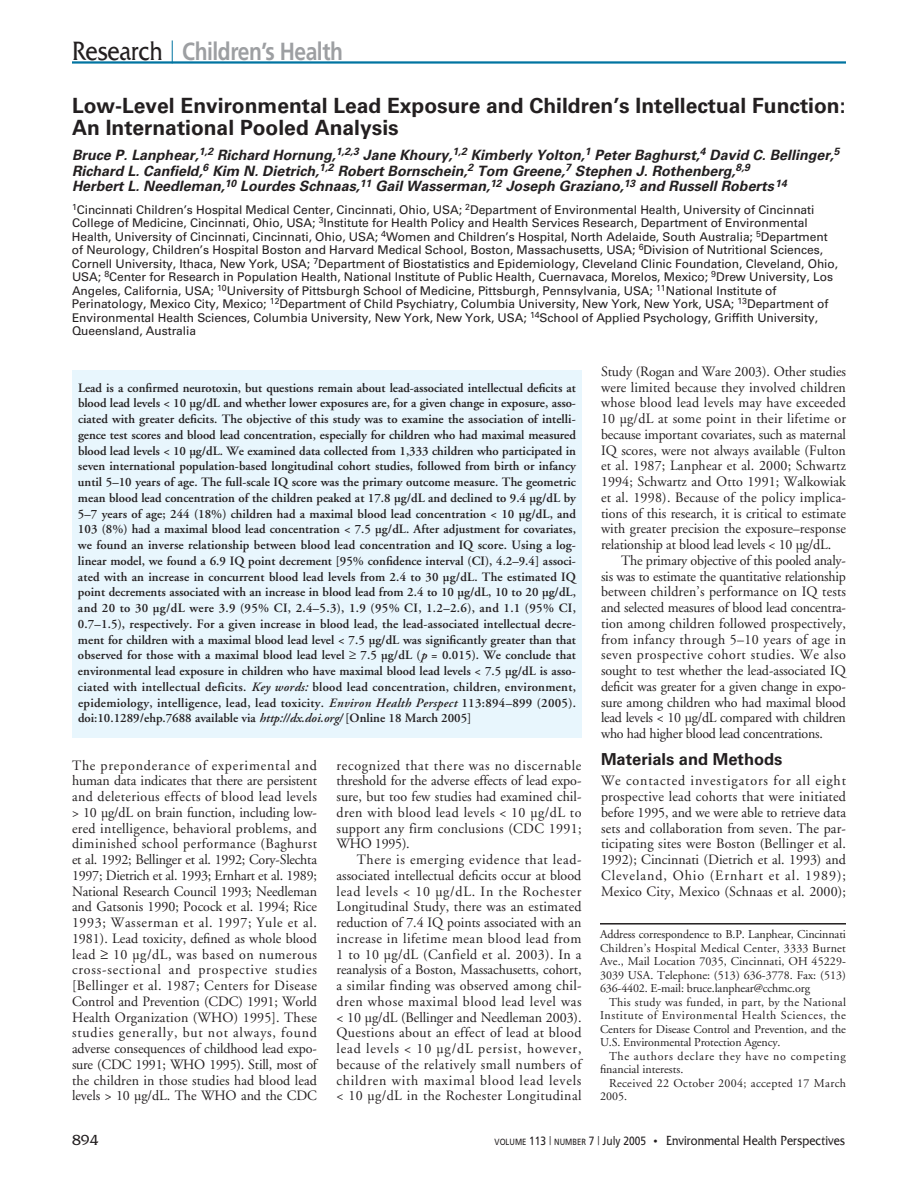
<style>
.page{position:relative;width:918px;height:1188px;background:#fff}
.page>*{position:absolute;margin:0;border:0;box-sizing:border-box;transform-origin:0 0}
.t1{font:700 24.75px "Frutiger";letter-spacing:-.02em;color:#9d9fa2;scale:.85 1}
.t2{font:700 21px/22.5px "Univers";color:#231f20}
.t3{font:700 16.5px "Univers";color:#231f20}
.t4{font:15px "Friz Quadrata IT Cby BT";color:#231f20}
.t5{font:14.25px/15.8px "Adobe Garamond";letter-spacing:.01em;color:#231f20;text-align:justify}
.t6{font:italic 700 14.25px/15.8px "Univers";color:#231f20}
.t7{font:13.5px "Friz Quadrata IT Cby BT";color:#231f20;scale:.85 1}
.t8{font:600 12.75px/15.8px "Adobe Garamond";color:#231f20;text-align:justify}
.t9{font:12px/13.5px "Univers";letter-spacing:-.005em;color:#231f20}
.t10{font:12px/13.5px "Adobe Garamond";color:#231f20;text-align:justify}
.t11{font:12px/13.5px "Adobe Garamond";letter-spacing:.06em;color:#231f20}
.t12{font:12px/13.5px "Adobe Garamond";letter-spacing:.03em;color:#231f20}
.s1{font-family:"Friz Quadrata IT Cby BT";font-weight:400;font-size:27px;color:#231f20}
.s2{font-weight:300;font-size:30px;color:#0074a1}
.s3{font-style:italic}
.s4{font-family:"Frutiger";font-size:9px}
.s5{font-family:"Frutiger";font-size:12px}
.s6{font-family:"Frutiger";font-weight:300;font-size:12px}
.s7{font-size:10.5px}
</style>
<div class="page">
<hr style="left:72px;top:61px;width:774px;height:3px;background:#0074a1">
<hr style="left:600px;top:923px;width:246px;height:2px;background:#231f20">
<div style="left:72px;top:370px;width:510px;height:368px;background:#e8f6fd"></div>
<h1 class="t1" style="left:72px;top:41px;width:320px"><span class="s1">Research</span> <span class="s2">|</span> Children’s Health</h1>
<h2 class="t2" style="left:72px;top:96px;width:775px">Low-Level Environmental Lead Exposure and Children’s Intellectual Function:<br>An International Pooled Analysis</h2>
<p class="t6" style="left:72px;top:148px;width:771px">Bruce P. Lanphear,<sup>1,2</sup> Richard Hornung,<sup>1,2,3</sup> Jane Khoury,<sup>1,2</sup> Kimberly Yolton,<sup>1</sup> Peter Baghurst,<sup>4</sup> David C. Bellinger,<sup>5<br></sup>Richard L. Canfield,<sup>6</sup> Kim N. Dietrich,<sup>1,2</sup> Robert Bornschein,<sup>2</sup> Tom Greene,<sup>7</sup> Stephen J. Rothenberg,<sup>8,9<br></sup>Herbert L. Needleman,<sup>10</sup> Lourdes Schnaas,<sup>11</sup> Gail Wasserman,<sup>12</sup> Joseph Graziano,<sup>13</sup> and Russell Roberts<sup>14</sup></p>
<p class="t9" style="left:72px;top:204px;width:768px"><sup>1</sup>Cincinnati Children’s Hospital Medical Center, Cincinnati, Ohio, USA; <sup>2</sup>Department of Environmental Health, University of Cincinnati College of Medicine, Cincinnati, Ohio, USA; <sup>3</sup>Institute for Health Policy and Health Services Research, Department of Environmental Health, University of Cincinnati, Cincinnati, Ohio, USA; <sup>4</sup>Women and Children’s Hospital, North Adelaide, South Australia; <sup>5</sup>Department of Neurology, Children’s Hospital Boston and Harvard Medical School, Boston, Massachusetts, USA; <sup>6</sup>Division of Nutritional Sciences, Cornell University, Ithaca, New York, USA; <sup>7</sup>Department of Biostatistics and Epidemiology, Cleveland Clinic Foundation, Cleveland, Ohio, USA; <sup>8</sup>Center for Research in Population Health, National Institute of Public Health, Cuernavaca, Morelos, Mexico; <sup>9</sup>Drew University, Los Angeles, California, USA; <sup>10</sup>University of Pittsburgh School of Medicine, Pittsburgh, Pennsylvania, USA; <sup>11</sup>National Institute of Perinatology, Mexico City, Mexico; <sup>12</sup>Department of Child Psychiatry, Columbia University, New York, New York, USA; <sup>13</sup>Department of Environmental Health Sciences, Columbia University, New York, New York, USA; <sup>14</sup>School of Applied Psychology, Griffith University, Queensland, Australia</p>
<p class="t8" style="left:78px;top:381px;width:500px">Lead is a confirmed neurotoxin, but questions remain about lead-associated intellectual deficits at blood lead levels &lt; 10 µg/dL and whether lower exposures are, for a given change in exposure, asso&shy;ciated with greater deficits. The objective of this study was to examine the association of intelli&shy;gence test scores and blood lead concentration, especially for children who had maximal measured blood lead levels &lt; 10 µg/dL. We examined data collected from 1,333 children who participated in seven international population-based longitudinal cohort studies, followed from birth or infancy until 5–10 years of age. The full-scale IQ score was the primary outcome measure. The geometric mean blood lead concentration of the children peaked at 17.8 µg/dL and declined to 9.4 µg/dL by 5–7 years of age; 244 (18%) children had a maximal blood lead concentration &lt; 10 µg/dL, and 103 (8%) had a maximal blood lead concentration &lt; 7.5 µg/dL. After adjustment for covariates, we found an inverse relationship between blood lead concentration and IQ score. Using a log&shy;linear model, we found a 6.9 IQ point decrement [95% confidence interval (CI), 4.2–9.4] associ&shy;ated with an increase in concurrent blood lead levels from 2.4 to 30 µg/dL. The estimated IQ point decrements associated with an increase in blood lead from 2.4 to 10 µg/dL, 10 to 20 µg/dL, and 20 to 30 µg/dL were 3.9 (95% CI, 2.4–5.3), 1.9 (95% CI, 1.2–2.6), and 1.1 (95% CI, 0.7–1.5), respectively. For a given increase in blood lead, the lead-associated intellectual decre&shy;ment for children with a maximal blood lead level &lt; 7.5 µg/dL was significantly greater than that observed for those with a maximal blood lead level ≥ 7.5 µg/dL (<span class="s3">p</span> = 0.015). We conclude that environmental lead exposure in children who have maximal blood lead levels &lt; 7.5 µg/dL is asso&shy;ciated with intellectual deficits. <span class="s3">Key words:</span> blood lead concentration, children, environment, epidemiology, intelligence, lead, lead toxicity. <span class="s3">Environ Health Perspect</span> 113:894–899 (2005). doi:10.1289/ehp.7688 available via <span class="s3">http://dx.doi.org/</span> [Online 18 March 2005]</p>
<p class="t5" style="left:72px;top:758px;width:247px">The preponderance of experimental and human data indicates that there are persistent and deleterious effects of blood lead levels &gt; 10 µg/dL on brain function, including low&shy;ered intelligence, behavioral problems, and diminished school performance (Baghurst et al. 1992; Bellinger et al. 1992; Cory-Slechta 1997; Dietrich et al. 1993; Ernhart et al. 1989; National Research Council 1993; Needleman and Gatsonis 1990; Pocock et al. 1994; Rice 1993; Wasserman et al. 1997; Yule et al.<br>1981). Lead toxicity, defined as whole blood lead ≥ 10 µg/dL, was based on numerous cross-sectional and prospective studies [Bellinger et al. 1987; Centers for Disease Control and Prevention (CDC) 1991; World Health Organization (WHO) 1995]. These studies generally, but not always, found adverse consequences of childhood lead expo&shy;sure (CDC 1991; WHO 1995). Still, most of the children in those studies had blood lead levels &gt; 10 µg/dL. The WHO and the CDC</p>
<p class="t5" style="left:337px;top:758px;width:247px">recognized that there was no discernable threshold for the adverse effects of lead expo&shy;sure, but too few studies had examined chil&shy;dren with blood lead levels &lt; 10 µg/dL to support any firm conclusions (CDC 1991; WHO 1995).</p>
<p class="t5" style="left:337px;top:853px;width:247px;text-indent:20px">There is emerging evidence that lead&shy;associated intellectual deficits occur at blood lead levels &lt; 10 µg/dL. In the Rochester Longitudinal Study, there was an estimated reduction of 7.4 IQ points associated with an increase in lifetime mean blood lead from 1 to 10 µg/dL (Canfield et al. 2003). In a reanalysis of a Boston, Massachusetts, cohort, a similar finding was observed among chil&shy;dren whose maximal blood lead level was &lt; 10 µg/dL (Bellinger and Needleman 2003).<br>Questions about an effect of lead at blood lead levels &lt; 10 µg/dL persist, however, because of the relatively small numbers of children with maximal blood lead levels &lt; 10 µg/dL in the Rochester Longitudinal</p>
<p class="t5" style="left:601px;top:365px;width:247px">Study (Rogan and Ware 2003). Other studies were limited because they involved children whose blood lead levels may have exceeded 10 µg/dL at some point in their lifetime or because important covariates, such as maternal IQ scores, were not always available (Fulton et al. 1987; Lanphear et al. 2000; Schwartz 1994; Schwartz and Otto 1991; Walkowiak et al. 1998). Because of the policy implica&shy;tions of this research, it is critical to estimate with greater precision the exposure–response relationship at blood lead levels &lt; 10 µg/dL.</p>
<p class="t5" style="left:601px;top:554px;width:247px;text-indent:20px">The primary objective of this pooled analy&shy;sis was to estimate the quantitative relationship between children’s performance on IQ tests and selected measures of blood lead concentra&shy;tion among children followed prospectively, from infancy through 5–10 years of age in seven prospective cohort studies. We also sought to test whether the lead-associated IQ deficit was greater for a given change in expo&shy;sure among children who had maximal blood lead levels &lt; 10 µg/dL compared with children who had higher blood lead concentrations.</p>
<p class="t3" style="left:601px;top:753px;width:183px">Materials and Methods</p>
<p class="t5" style="left:601px;top:774px;width:247px">We contacted investigators for all eight prospective lead cohorts that were initiated before 1995, and we were able to retrieve data sets and collaboration from seven. The par&shy;ticipating sites were Boston (Bellinger et al.<br>1992); Cincinnati (Dietrich et al. 1993) and Cleveland, Ohio (Ernhart et al. 1989); Mexico City, Mexico (Schnaas et al. 2000);</p>
<p class="t10" style="left:600px;top:929px;width:248px">Address correspondence to B.P. Lanphear, Cincinnati Children’s Hospital Medical Center, 3333 Burnet Ave., Mail Location 7035, Cincinnati, OH 45229- 3039 USA. Telephone: (513) 636-3778. Fax: (513)<br>636-4402. E-mail: bruce.lanphear@cchmc.org</p>
<p class="t10" style="left:600px;top:996px;width:248px;text-indent:9px">This study was funded, in part, by the National Institute of Environmental Health Sciences, the Centers for Disease Control and Prevention, and the U.S. Environmental Protection Agency.</p>
<p class="t11" style="left:600px;top:1050px;width:248px;text-indent:9px">The authors declare they have no competing financial interests.</p>
<p class="t12" style="left:600px;top:1077px;width:248px;text-indent:9px">Received 22 October 2004; accepted 17 March<br>2005.</p>
<p class="t4" style="left:72px;top:1135px;width:28px">894</p>
<p class="t7" style="left:495px;top:1136px;width:414px"><span class="s4">VOLUME</span> <span class="s5">113</span> <span class="s6">|</span> <span class="s4">NUMBER</span> <span class="s5">7</span> <span class="s6">|</span> <span class="s5">July 2005</span> <span class="s7">•</span> Environmental Health Perspectives</p>
</div>
